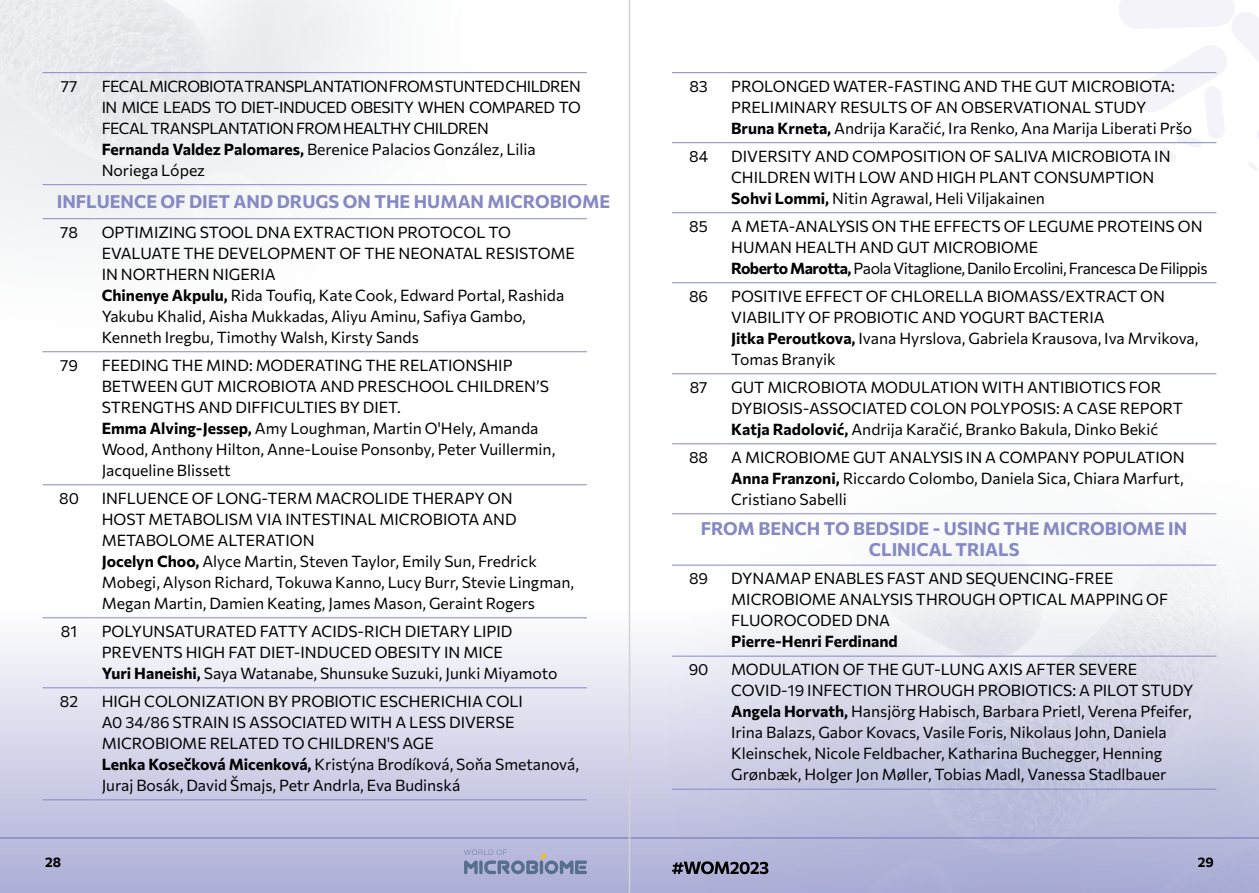
<style>
.page{position:relative;width:1259px;height:893px;background:#fff}
.page>*{position:absolute;margin:0;border:0;box-sizing:border-box;transform-origin:0 0}
.t1{font:700 18px/21px "Commissioner";color:#8689c3;text-align:center}
.t2{font:15.75px/21px "Commissioner";color:#000}
.t3{font:15.75px/21px "Commissioner";letter-spacing:-.03em;color:#000}
.t4{font:700 15.75px "Commissioner";color:#000}
.t5{font:700 13.5px "Commissioner";color:#000}
.s1{font-weight:700}
</style>
<div class="page">
<div style="left:0;top:610px;width:1259px;height:283px;background:linear-gradient(to bottom,#fcfcfd,#adaed6)"></div>
<img style="left:547px;top:330px;width:712px;height:563px">
<svg style="left:672px;top:861px;width:96px;height:13px"></svg>
<hr style="left:0;top:837px;width:1259px;height:2px;background:#8689c3">
<hr style="left:629px;top:0;width:1px;height:893px;background:#d1d3d4">
<svg style="left:1118px;top:0;width:141px;height:171px"></svg>
<svg style="left:464px;top:850px;width:123px;height:24px;background:#949dbe"></svg>
<hr style="left:43px;top:72px;width:53px;height:1px;background:#8689c3">
<hr style="left:96px;top:72px;width:491px;height:1px;background:#8689c3">
<hr style="left:43px;top:184px;width:53px;height:1px;background:#8689c3">
<hr style="left:96px;top:184px;width:491px;height:1px;background:#8689c3">
<hr style="left:43px;top:218px;width:53px;height:1px;background:#8689c3">
<hr style="left:96px;top:218px;width:491px;height:1px;background:#8689c3">
<hr style="left:43px;top:351px;width:53px;height:1px;background:#8689c3">
<hr style="left:96px;top:351px;width:491px;height:1px;background:#8689c3">
<hr style="left:43px;top:484px;width:53px;height:1px;background:#8689c3">
<hr style="left:96px;top:484px;width:491px;height:1px;background:#8689c3">
<hr style="left:43px;top:617px;width:53px;height:1px;background:#8689c3">
<hr style="left:96px;top:617px;width:491px;height:1px;background:#8689c3">
<hr style="left:43px;top:687px;width:53px;height:1px;background:#8689c3">
<hr style="left:96px;top:687px;width:491px;height:1px;background:#8689c3">
<hr style="left:43px;top:799px;width:53px;height:1px;background:#8689c3">
<hr style="left:96px;top:799px;width:491px;height:1px;background:#8689c3">
<hr style="left:672px;top:72px;width:53px;height:1px;background:#8689c3">
<hr style="left:725px;top:72px;width:491px;height:1px;background:#8689c3">
<hr style="left:672px;top:142px;width:53px;height:1px;background:#8689c3">
<hr style="left:725px;top:142px;width:491px;height:1px;background:#8689c3">
<hr style="left:672px;top:212px;width:53px;height:1px;background:#8689c3">
<hr style="left:725px;top:212px;width:491px;height:1px;background:#8689c3">
<hr style="left:672px;top:282px;width:53px;height:1px;background:#8689c3">
<hr style="left:725px;top:282px;width:491px;height:1px;background:#8689c3">
<hr style="left:672px;top:373px;width:53px;height:1px;background:#8689c3">
<hr style="left:725px;top:373px;width:491px;height:1px;background:#8689c3">
<hr style="left:672px;top:443px;width:53px;height:1px;background:#8689c3">
<hr style="left:725px;top:443px;width:491px;height:1px;background:#8689c3">
<hr style="left:672px;top:513px;width:53px;height:1px;background:#8689c3">
<hr style="left:725px;top:513px;width:491px;height:1px;background:#8689c3">
<hr style="left:672px;top:565px;width:53px;height:1px;background:#8689c3">
<hr style="left:725px;top:565px;width:491px;height:1px;background:#8689c3">
<hr style="left:672px;top:656px;width:53px;height:1px;background:#8689c3">
<hr style="left:725px;top:656px;width:491px;height:1px;background:#8689c3">
<hr style="left:672px;top:789px;width:53px;height:1px;background:#8689c3">
<hr style="left:725px;top:789px;width:491px;height:1px;background:#8689c3">
<p class="t2" style="left:61px;top:74px;width:18px">77</p>
<p class="t3" style="left:102px;top:74px;width:480px">FECAL MICROBIOTA TRANSPLANTATION FROM STUNTED CHILDREN IN MICE LEADS TO DIET-INDUCED OBESITY WHEN COMPARED TO FECAL TRANSPLANTATION FROM HEALTHY CHILDREN<br><span class="s1">Fernanda Valdez Palomares,</span> Berenice Palacios González, Lilia Noriega López</p>
<p class="t1" style="left:57px;top:190px;width:555px">INFLUENCE OF DIET AND DRUGS ON THE HUMAN MICROBIOME</p>
<p class="t2" style="left:60px;top:220px;width:19px">78</p>
<p class="t2" style="left:102px;top:220px;width:474px">OPTIMIZING STOOL DNA EXTRACTION PROTOCOL TO EVALUATE THE DEVELOPMENT OF THE NEONATAL RESISTOME IN NORTHERN NIGERIA<br><span class="s1">Chinenye Akpulu,</span> Rida Toufiq, Kate Cook, Edward Portal, Rashida Yakubu Khalid, Aisha Mukkadas, Aliyu Aminu, Safiya Gambo, Kenneth Iregbu, Timothy Walsh, Kirsty Sands</p>
<p class="t2" style="left:60px;top:353px;width:19px">79</p>
<p class="t2" style="left:102px;top:353px;width:455px">FEEDING THE MIND: MODERATING THE RELATIONSHIP BETWEEN GUT MICROBIOTA AND PRESCHOOL CHILDREN’S STRENGTHS AND DIFFICULTIES BY DIET.<br><span class="s1">Emma Alving-Jessep,</span> Amy Loughman, Martin O'Hely, Amanda Wood, Anthony Hilton, Anne-Louise Ponsonby, Peter Vuillermin, Jacqueline Blissett</p>
<p class="t2" style="left:59px;top:486px;width:21px">80</p>
<p class="t2" style="left:102px;top:486px;width:474px">INFLUENCE OF LONG-TERM MACROLIDE THERAPY ON<br>HOST METABOLISM VIA INTESTINAL MICROBIOTA AND METABOLOME ALTERATION<br><span class="s1">Jocelyn Choo,</span> Alyce Martin, Steven Taylor, Emily Sun, Fredrick Mobegi, Alyson Richard, Tokuwa Kanno, Lucy Burr, Stevie Lingman, Megan Martin, Damien Keating, James Mason, Geraint Rogers</p>
<p class="t2" style="left:61px;top:619px;width:18px">81</p>
<p class="t2" style="left:102px;top:619px;width:457px">POLYUNSATURATED FATTY ACIDS-RICH DIETARY LIPID<br>PREVENTS HIGH FAT DIET-INDUCED OBESITY IN MICE<br><span class="s1">Yuri Haneishi,</span> Saya Watanabe, Shunsuke Suzuki, Junki Miyamoto</p>
<p class="t2" style="left:60px;top:689px;width:20px">82</p>
<p class="t2" style="left:102px;top:689px;width:479px">HIGH COLONIZATION BY PROBIOTIC ESCHERICHIA COLI<br>A0 34/86 STRAIN IS ASSOCIATED WITH A LESS DIVERSE MICROBIOME RELATED TO CHILDREN'S AGE<br><span class="s1">Lenka Kosečková Micenková,</span> Kristýna Brodíková, Soňa Smetanová, Juraj Bosák, David Šmajs, Petr Andrla, Eva Budinská</p>
<p class="t2" style="left:689px;top:74px;width:20px">83</p>
<p class="t2" style="left:731px;top:74px;width:462px">PROLONGED WATER-FASTING AND THE GUT MICROBIOTA:<br>PRELIMINARY RESULTS OF AN OBSERVATIONAL STUDY<br><span class="s1">Bruna Krneta,</span> Andrija Karačić, Ira Renko, Ana Marija Liberati Pršo</p>
<p class="t2" style="left:689px;top:144px;width:21px">84</p>
<p class="t2" style="left:731px;top:144px;width:441px">DIVERSITY AND COMPOSITION OF SALIVA MICROBIOTA IN<br>CHILDREN WITH LOW AND HIGH PLANT CONSUMPTION<br><span class="s1">Sohvi Lommi,</span> Nitin Agrawal, Heli Viljakainen</p>
<p class="t2" style="left:689px;top:214px;width:20px">85</p>
<p class="t2" style="left:731px;top:214px;width:478px">A META-ANALYSIS ON THE EFFECTS OF LEGUME PROTEINS ON<br>HUMAN HEALTH AND GUT MICROBIOME<br><span class="s1">Roberto Marotta,</span> Paola Vitaglione, Danilo Ercolini, Francesca De Filippis</p>
<p class="t2" style="left:689px;top:284px;width:21px">86</p>
<p class="t2" style="left:731px;top:284px;width:469px">POSITIVE EFFECT OF CHLORELLA BIOMASS/EXTRACT ON VIABILITY OF PROBIOTIC AND YOGURT BACTERIA<br><span class="s1">Jitka Peroutkova,</span> Ivana Hyrslova, Gabriela Krausova, Iva Mrvikova, Tomas Branyik</p>
<p class="t2" style="left:689px;top:375px;width:19px">87</p>
<p class="t2" style="left:731px;top:375px;width:453px">GUT MICROBIOTA MODULATION WITH ANTIBIOTICS FOR<br>DYBIOSIS-ASSOCIATED COLON POLYPOSIS: A CASE REPORT<br><span class="s1">Katja Radolović,</span> Andrija Karačić, Branko Bakula, Dinko Bekić</p>
<p class="t2" style="left:689px;top:445px;width:21px">88</p>
<p class="t2" style="left:731px;top:445px;width:455px;text-align:justify">A MICROBIOME GUT ANALYSIS IN A COMPANY POPULATION <span class="s1">Anna Franzoni,</span> Riccardo Colombo, Daniela Sica, Chiara Marfurt, Cristiano Sabelli</p>
<p class="t1" style="left:701px;top:517px;width:488px">FROM BENCH TO BEDSIDE - USING THE MICROBIOME IN<br>CLINICAL TRIALS</p>
<p class="t2" style="left:689px;top:567px;width:21px">89</p>
<p class="t2" style="left:731px;top:567px;width:438px">DYNAMAP ENABLES FAST AND SEQUENCING-FREE<br>MICROBIOME ANALYSIS THROUGH OPTICAL MAPPING OF<br>FLUOROCODED DNA</p>
<p class="t4" style="left:731px;top:628px;width:168px">Pierre-Henri Ferdinand</p>
<p class="t2" style="left:688px;top:658px;width:21px">90</p>
<p class="t2" style="left:731px;top:658px;width:464px">MODULATION OF THE GUT-LUNG AXIS AFTER SEVERE COVID-19 INFECTION THROUGH PROBIOTICS: A PILOT STUDY <span class="s1">Angela Horvath,</span> Hansjörg Habisch, Barbara Prietl, Verena Pfeifer, Irina Balazs, Gabor Kovacs, Vasile Foris, Nikolaus John, Daniela Kleinschek, Nicole Feldbacher, Katharina Buchegger, Henning Grønbæk, Holger Jon Møller, Tobias Madl, Vanessa Stadlbauer</p>
<p class="t5" style="left:45px;top:851px;width:17px">28</p>
<p class="t5" style="left:1197px;top:851px;width:17px">29</p>
</div>
